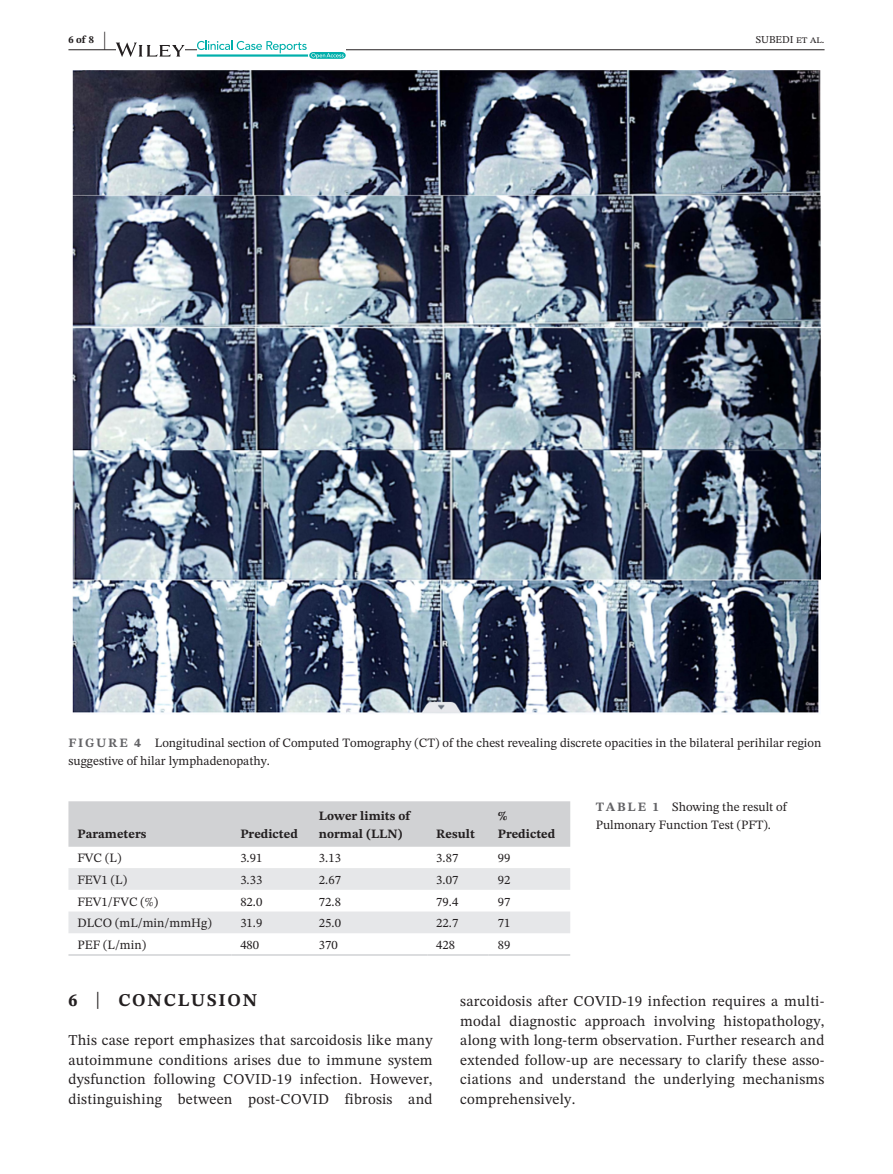
<style>
.page{position:relative;width:893px;height:1174px;background:#fff}
.page>*{position:absolute;margin:0;border:0;box-sizing:border-box;transform-origin:0 0}
.t1{font:700 18px "STIX Two Text";letter-spacing:.1em;color:#231f20}
.t2{font:15px/19.5px "STIX Two Text";letter-spacing:.015em;color:#231f20;text-align:justify}
.t3{font:12.75px/18px "STIX Two Text";color:#231f20}
.t4{font:700 12.75px/17.2px "STIX Two Text";color:#231f20}
.t5{font:10.5px "STIX Two Text";color:#231f20}
.t6{font:700 10.5px "STIX Two Text";color:#231f20}
.s1{font-size:21px}
.s2{font-weight:700;color:#636366}
.s3{font-weight:400;font-size:23.7px}
</style>
<div class="page">
<hr style="left:68px;top:49px;width:756px;height:1px;background:#231f20">
<svg style="left:116px;top:43px;width:69px;height:14px"></svg>
<svg style="left:197px;top:41px;width:149px;height:18px"></svg>
<img style="left:72px;top:70px;width:749px;height:644px">
<div style="left:68px;top:801px;width:502px;height:45px;background:#d1d2d4"></div>
<svg style="left:68px;top:868px;width:502px;height:65px"></svg>
<hr style="left:68px;top:954px;width:163px;height:1px;background:#d1d2d4">
<hr style="left:231px;top:954px;width:79px;height:1px;background:#d1d2d4">
<hr style="left:310px;top:954px;width:117px;height:1px;background:#d1d2d4">
<hr style="left:427px;top:954px;width:62px;height:1px;background:#d1d2d4">
<hr style="left:489px;top:954px;width:81px;height:1px;background:#d1d2d4">
<p class="t6" style="left:68px;top:32px;width:39px">6 of 8 <span class="s1">|</span></p>
<p class="t5" style="left:756px;top:32px;width:70px">SUBEDI et al.</p>
<p class="t3" style="left:68px;top:733px;width:754px"><span class="s2">FIGURE 4</span> Longitudinal section of Computed Tomography (CT) of the chest revealing discrete opacities in the bilateral perihilar region suggestive of hilar lymphadenopathy.</p>
<p class="t4" style="left:77px;top:825px;width:70px">Parameters</p>
<p class="t4" style="left:240px;top:825px;width:59px">Predicted</p>
<p class="t4" style="left:319px;top:807px;width:93px">Lower limits of normal (LLN)</p>
<p class="t4" style="left:436px;top:825px;width:40px">Result</p>
<p class="t4" style="left:498px;top:807px;width:59px">%<br>Predicted</p>
<p class="t3" style="left:77px;top:848px;width:45px">FVC (L)</p>
<p class="t3" style="left:240px;top:848px;width:24px">3.91</p>
<p class="t3" style="left:319px;top:848px;width:24px">3.13</p>
<p class="t3" style="left:436px;top:848px;width:24px">3.87</p>
<p class="t3" style="left:498px;top:848px;width:14px">99</p>
<p class="t3" style="left:77px;top:870px;width:51px">FEV1 (L)</p>
<p class="t3" style="left:240px;top:870px;width:24px">3.33</p>
<p class="t3" style="left:319px;top:870px;width:24px">2.67</p>
<p class="t3" style="left:436px;top:870px;width:24px">3.07</p>
<p class="t3" style="left:498px;top:870px;width:14px">92</p>
<p class="t3" style="left:77px;top:892px;width:82px">FEV1/FVC (%)</p>
<p class="t3" style="left:240px;top:892px;width:24px">82.0</p>
<p class="t3" style="left:319px;top:892px;width:24px">72.8</p>
<p class="t3" style="left:436px;top:892px;width:24px">79.4</p>
<p class="t3" style="left:498px;top:892px;width:14px">97</p>
<p class="t3" style="left:77px;top:914px;width:136px">DLCO (mL/min/mmHg)</p>
<p class="t3" style="left:240px;top:914px;width:24px">31.9</p>
<p class="t3" style="left:319px;top:914px;width:24px">25.0</p>
<p class="t3" style="left:436px;top:914px;width:24px">22.7</p>
<p class="t3" style="left:498px;top:914px;width:14px">71</p>
<p class="t3" style="left:77px;top:935px;width:70px">PEF (L/min)</p>
<p class="t3" style="left:240px;top:935px;width:20px">480</p>
<p class="t3" style="left:319px;top:935px;width:20px">370</p>
<p class="t3" style="left:436px;top:935px;width:20px">428</p>
<p class="t3" style="left:498px;top:935px;width:14px">89</p>
<p class="t3" style="left:596px;top:797px;width:192px"><span class="s2">TABLE 1</span> Showing the result of<br>Pulmonary Function Test (PFT).</p>
<p class="t1" style="left:68px;top:987px;width:190px">6 <span class="s3">|</span> CONCLUSION</p>
<p class="t2" style="left:68px;top:1030px;width:366px">This case report emphasizes that sarcoidosis like many autoimmune conditions arises due to immune system dysfunction following COVID-19 infection. However, distinguishing between post-COVID fibrosis and</p>
<p class="t2" style="left:460px;top:991px;width:366px">sarcoidosis after COVID-19 infection requires a multi&shy;modal diagnostic approach involving histopathology, along with long-term observation. Further research and extended follow-up are necessary to clarify these asso&shy;ciations and understand the underlying mechanisms comprehensively.</p>
</div>
